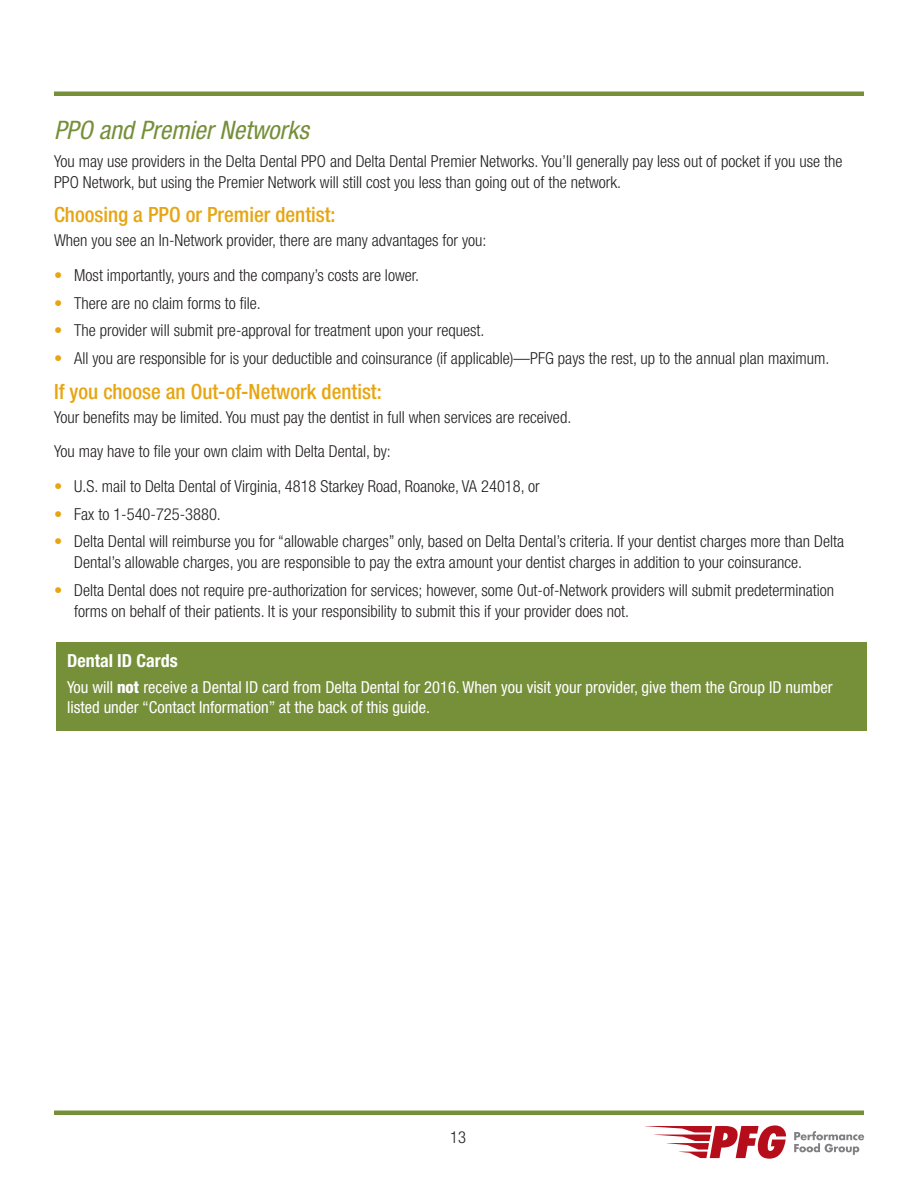
<style>
.page{position:relative;width:918px;height:1188px;background:#fff}
.page>*{position:absolute;margin:0;border:0;box-sizing:border-box;transform-origin:0 0}
.Header_2{font:italic condensed 25.5px "Helvetica Neue";color:#768f39}
.Header_3{font:500 condensed 21px "Helvetica Neue";color:#e7a512}
.Bold_Body_Text{font:700 condensed 18px "Helvetica Neue";color:#fff}
.Body_Text{font:300 condensed 16.5px/21px "Helvetica Neue";color:#231f20}
.Box_body_text{font:condensed 16.5px/19.8px "Helvetica Neue";color:#fff}
.s1{color:#e7a512}
.s2{font-weight:800}
</style>
<div class="page">
<hr style="left:54px;top:1111px;width:810px;height:4px;background:#768f39">
<hr style="left:54px;top:92px;width:810px;height:4px;background:#768f39">
<svg style="left:794px;top:1131px;width:70px;height:24px"></svg>
<svg style="left:645px;top:1125px;width:141px;height:34px"></svg>
<div style="left:56px;top:642px;width:811px;height:88px;background:#768f39"></div>
<p class="Header_2" style="left:54px;top:115px;width:256px">PPO and Premier Networks</p>
<p class="Body_Text" style="left:54px;top:150px;width:790px">You may use providers in the Delta Dental PPO and Delta Dental Premier Networks. You’ll generally pay less out of pocket if you use the<br>PPO Network, but using the Premier Network will still cost you less than going out of the network.</p>
<p class="Header_3" style="left:54px;top:202px;width:283px">Choosing a PPO or Premier dentist:</p>
<p class="Body_Text" style="left:54px;top:230px;width:434px">When you see an In-Network provider, there are many advantages for you:</p>
<p class="Body_Text" style="left:54px;top:264px;width:367px"><span class="s1">•</span> Most importantly, yours and the company’s costs are lower.</p>
<p class="Body_Text" style="left:54px;top:292px;width:208px"><span class="s1">•</span> There are no claim forms to file.</p>
<p class="Body_Text" style="left:54px;top:320px;width:432px"><span class="s1">•</span> The provider will submit pre-approval for treatment upon your request.</p>
<p class="Body_Text" style="left:54px;top:348px;width:777px"><span class="s1">•</span> All you are responsible for is your deductible and coinsurance (if applicable)—PFG pays the rest, up to the annual plan maximum.</p>
<p class="Header_3" style="left:54px;top:379px;width:329px">If you choose an Out-of-Network dentist:</p>
<p class="Body_Text" style="left:54px;top:406px;width:519px">Your benefits may be limited. You must pay the dentist in full when services are received.</p>
<p class="Body_Text" style="left:54px;top:441px;width:338px">You may have to file your own claim with Delta Dental, by:</p>
<p class="Body_Text" style="left:54px;top:475px;width:487px"><span class="s1">•</span> U.S. mail to Delta Dental of Virginia, 4818 Starkey Road, Roanoke, VA 24018, or</p>
<p class="Body_Text" style="left:54px;top:503px;width:168px"><span class="s1">•</span> Fax to 1-540-725-3880.</p>
<p class="Body_Text" style="left:74px;top:531px;width:771px;text-indent:-20px"><span class="s1">•</span> Delta Dental will reimburse you for “allowable charges” only, based on Delta Dental’s criteria. If your dentist charges more than Delta<br>Dental’s allowable charges, you are responsible to pay the extra amount your dentist charges in addition to your coinsurance.</p>
<p class="Body_Text" style="left:74px;top:580px;width:761px;text-indent:-20px"><span class="s1">•</span> Delta Dental does not require pre-authorization for services; however, some Out-of-Network providers will submit predetermination forms on behalf of their patients. It is your responsibility to submit this if your provider does not.</p>
<p class="Bold_Body_Text" style="left:67px;top:649px;width:112px">Dental ID Cards</p>
<p class="Box_body_text" style="left:67px;top:677px;width:767px">You will <span class="s2">not</span> receive a Dental ID card from Delta Dental for 2016. When you visit your provider, give them the Group ID number listed under “Contact Information” at the back of this guide.</p>
<p class="Body_Text" style="left:450px;top:1126px;width:17px">13</p>
</div>
